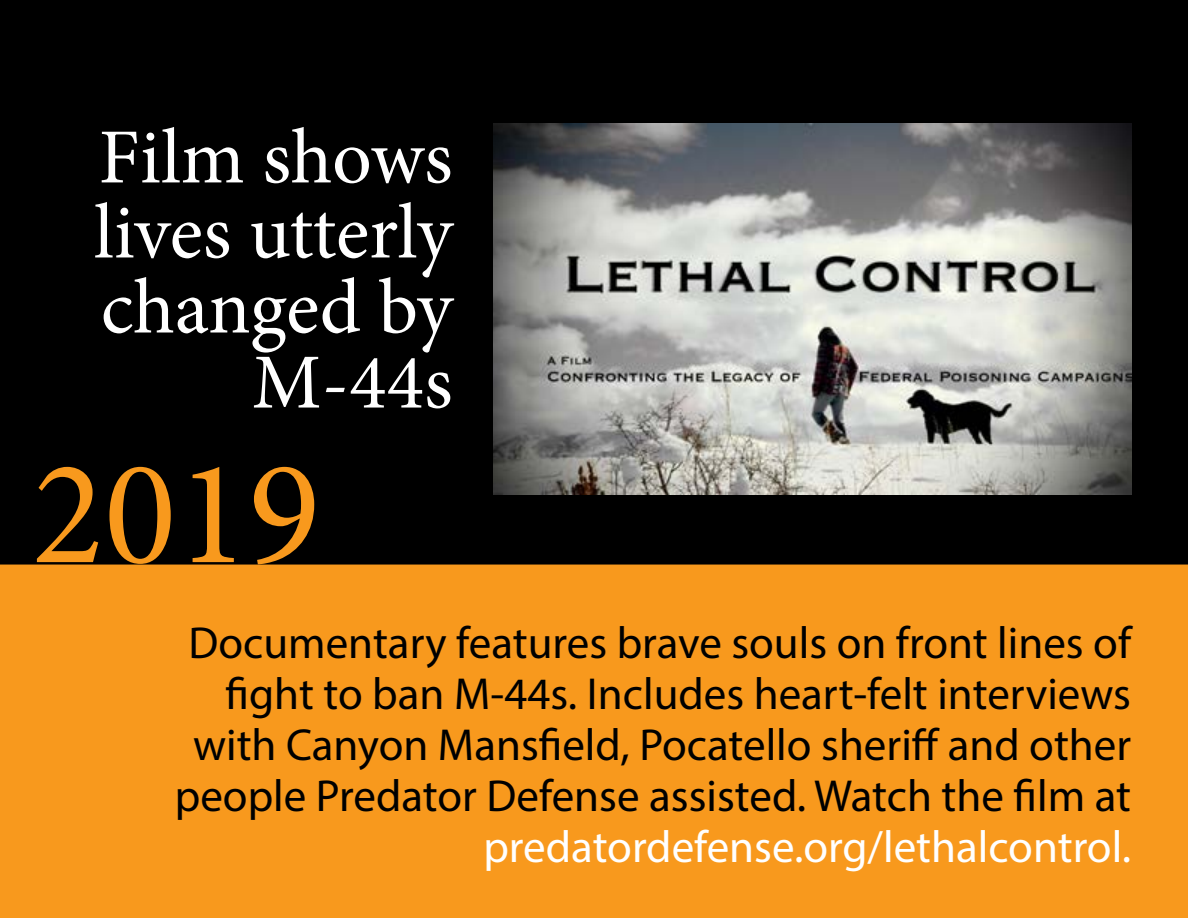
<style>
.page{position:relative;width:1188px;height:918px;background:#fff}
.page>*{position:absolute;margin:0;border:0;box-sizing:border-box;transform-origin:0 0}
.t1{font:150px "Minion Pro";color:#f8991d}
.t2{font:78px/75px "Minion Pro";letter-spacing:-.005em;color:#fff;text-align:right}
.t3{font:45px/51px "Myriad Pro";color:#000;text-align:right}
.t4{font:45px "Myriad Pro";color:#fff}
</style>
<div class="page">
<div style="left:0;top:563px;width:1188px;height:355px;background:#f8991d"></div>
<div style="left:0;top:0;width:1188px;height:565px;background:#000"></div>
<img style="left:494px;top:124px;width:637px;height:371px">
<h2 class="t2" style="left:94px;top:120px;width:360px">Film shows lives utterly changed by<br>M-44s</h2>
<h1 class="t1" style="left:32px;top:414px;width:289px">2019</h1>
<p class="t3" style="left:175px;top:616px;width:958px">Documentary features brave souls on front lines of fight to ban M-44s. Includes heart-felt interviews with Canyon Mansfield, Pocatello sheriff and other people Predator Defense assisted. Watch the film at</p>
<p class="t4" style="left:483px;top:819px;width:649px">predatordefense.org/lethalcontrol.</p>
</div>
